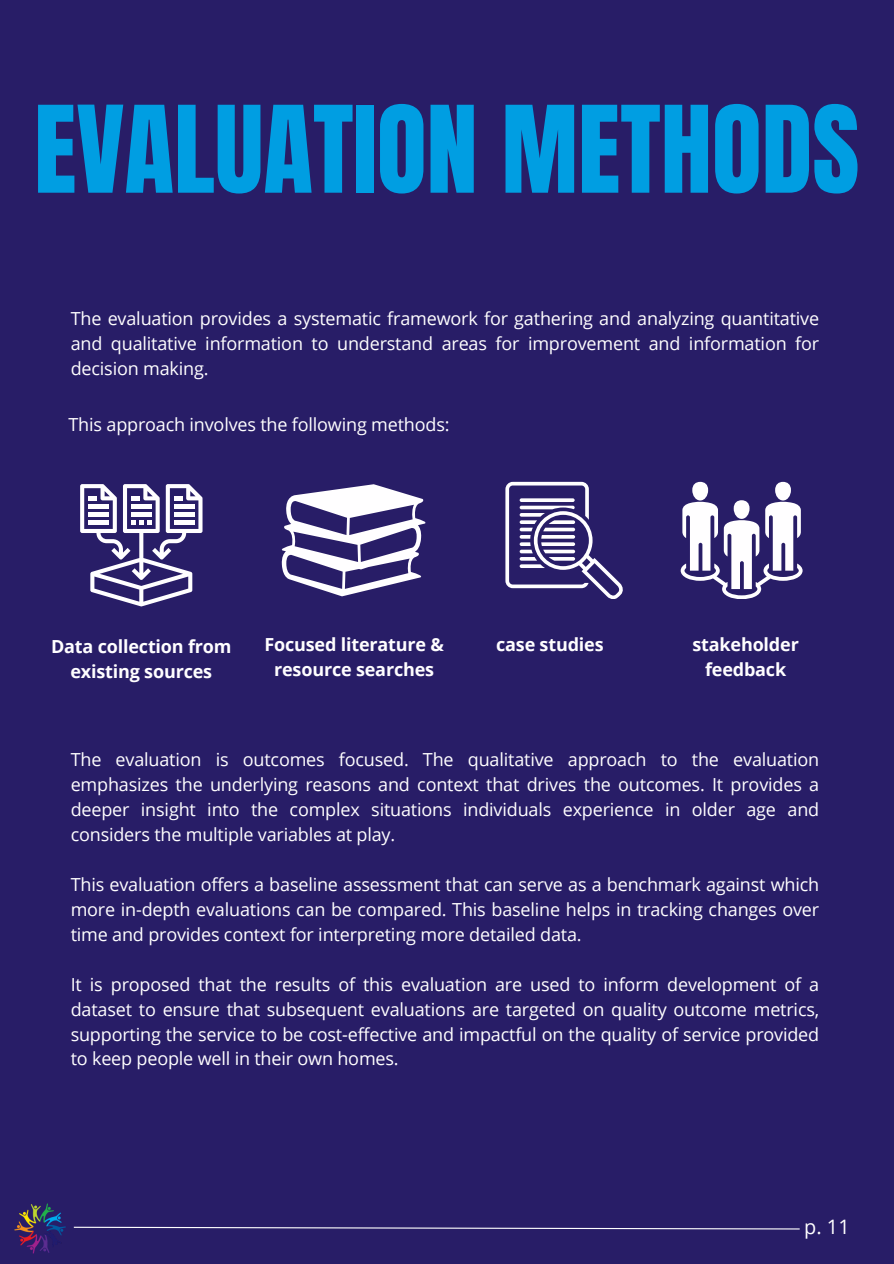
<style>
.page{position:relative;width:894px;height:1264px;background:#fff}
.page>*{position:absolute;margin:0;border:0;box-sizing:border-box;transform-origin:0 0}
.t1{font:102.3px "Anton";color:#009ee2}
.t2{font:19.95px "Open Sans";color:#fff}
.t3{font:18px/24.8px "Open Sans";letter-spacing:-.01em;color:#fffeff;text-align:justify}
.t4{font:700 18px/24.8px "Open Sans";letter-spacing:-.01em;color:#fffeff;text-align:center}
</style>
<div class="page">
<div style="left:0;top:0;width:893px;height:1263px;background:#281d67"></div>
<svg style="left:80px;top:484px;width:122px;height:122px"></svg>
<svg style="left:282px;top:484px;width:144px;height:112px"></svg>
<svg style="left:505px;top:482px;width:118px;height:117px"></svg>
<svg style="left:680px;top:482px;width:122px;height:117px"></svg>
<svg style="left:74px;top:1226px;width:726px;height:3px"></svg>
<img style="left:14px;top:1203px;width:60px;height:51px">
<h1 class="t1" style="left:34px;top:76px;width:826px">EVALUATION METHODS</h1>
<p class="t3" style="left:71px;top:306px;width:749px">The evaluation provides a systematic framework for gathering and analyzing quantitative and qualitative information to understand areas for improvement and information for decision making.</p>
<p class="t3" style="left:68px;top:411px;width:382px">This approach involves the following methods:</p>
<p class="t4" style="left:51px;top:633px;width:182px">Data collection from existing sources</p>
<p class="t4" style="left:264px;top:631px;width:181px">Focused literature &amp; resource searches</p>
<p class="t4" style="left:496px;top:631px;width:109px">case studies</p>
<p class="t4" style="left:692px;top:631px;width:108px">stakeholder feedback</p>
<p class="t3" style="left:71px;top:747px;width:749px">The evaluation is outcomes focused. The qualitative approach to the evaluation emphasizes the underlying reasons and context that drives the outcomes. It provides a deeper insight into the complex situations individuals experience in older age and considers the multiple variables at play.</p>
<p class="t3" style="left:71px;top:871px;width:749px">This evaluation offers a baseline assessment that can serve as a benchmark against which more in-depth evaluations can be compared. This baseline helps in tracking changes over time and provides context for interpreting more detailed data.</p>
<p class="t3" style="left:71px;top:971px;width:749px">It is proposed that the results of this evaluation are used to inform development of a dataset to ensure that subsequent evaluations are targeted on quality outcome metrics, supporting the service to be cost-effective and impactful on the quality of service provided to keep people well in their own homes.</p>
<p class="t2" style="left:804px;top:1212px;width:47px">p. 11</p>
</div>
